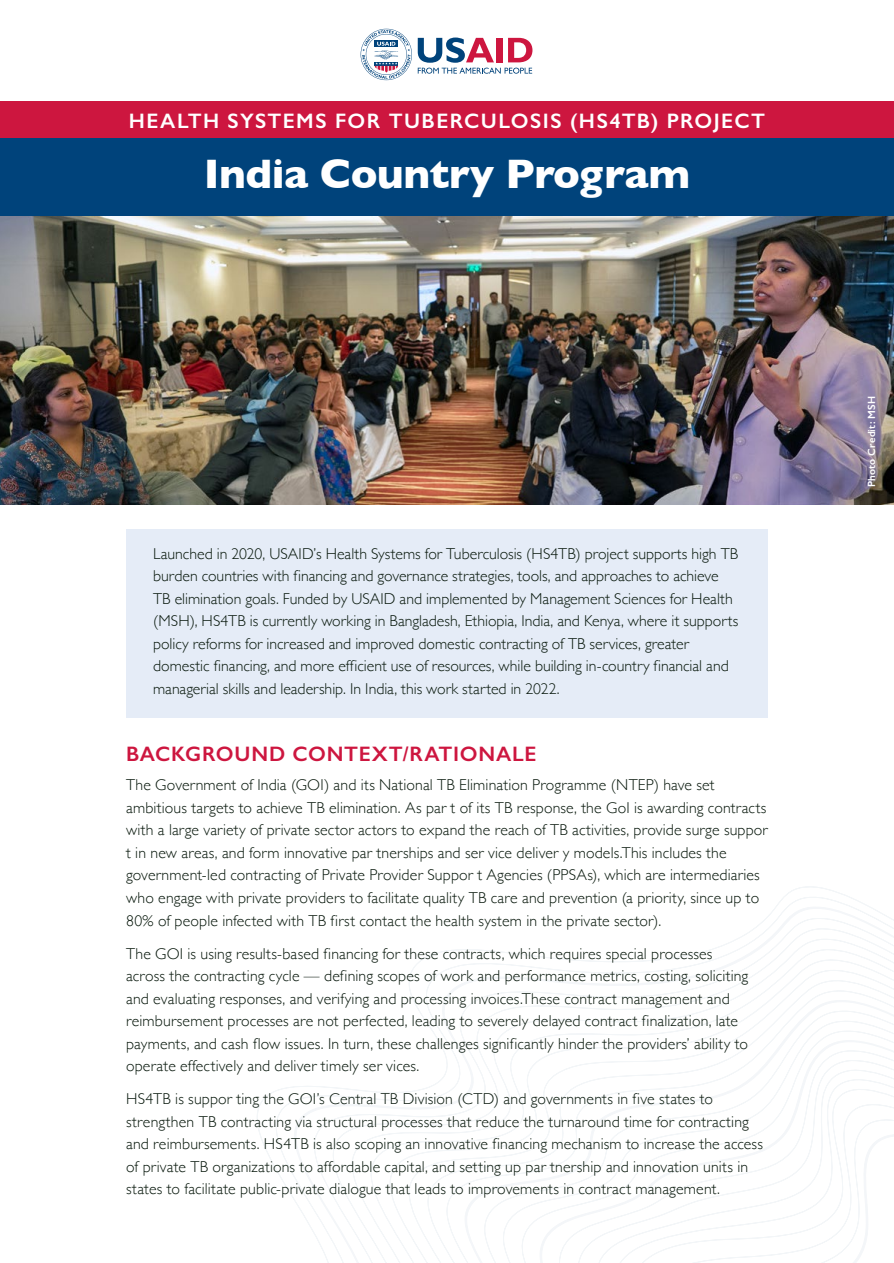
<style>
.page{position:relative;width:894px;height:1263px;background:#fff}
.page>*{position:absolute;margin:0;border:0;box-sizing:border-box;transform-origin:0 0}
.t1{font:700 42px "Gill Sans";letter-spacing:-.01em;color:#fff}
.t2{font:600 21px "Gill Sans";letter-spacing:.065em;color:#fff}
.t3{font:600 21px "Gill Sans";letter-spacing:.035em;color:#cd163f}
.t4{font:300 15.75px/22.5px "Gill Sans";letter-spacing:.01em;color:#07170b}
.t5{font:600 10.5px "Gill Sans";letter-spacing:.025em;color:#fff}
</style>
<div class="page">
<svg style="left:370px;top:948px;width:523px;height:315px"></svg>
<svg style="left:389px;top:959px;width:504px;height:304px"></svg>
<svg style="left:408px;top:969px;width:485px;height:294px"></svg>
<svg style="left:427px;top:979px;width:466px;height:284px"></svg>
<svg style="left:446px;top:989px;width:447px;height:274px"></svg>
<svg style="left:460px;top:998px;width:433px;height:265px"></svg>
<svg style="left:484px;top:1010px;width:409px;height:253px"></svg>
<svg style="left:503px;top:1020px;width:390px;height:243px"></svg>
<svg style="left:521px;top:1030px;width:372px;height:233px"></svg>
<svg style="left:538px;top:1038px;width:355px;height:225px"></svg>
<svg style="left:558px;top:1050px;width:335px;height:213px"></svg>
<svg style="left:577px;top:1059px;width:316px;height:204px"></svg>
<svg style="left:595px;top:1069px;width:298px;height:194px"></svg>
<svg style="left:611px;top:1078px;width:282px;height:185px"></svg>
<svg style="left:630px;top:1088px;width:263px;height:175px"></svg>
<svg style="left:642px;top:1103px;width:251px;height:160px"></svg>
<div style="left:126px;top:530px;width:641px;height:188px;background:#e5ecf7"></div>
<img style="left:0;top:215px;width:893px;height:289px">
<div style="left:0;top:107px;width:893px;height:108px;background:#00437b"></div>
<svg style="left:360px;top:29px;width:172px;height:51px"></svg>
<div style="left:0;top:102px;width:893px;height:36px;background:#cd163f"></div>
<h2 class="t2" style="left:129px;top:108px;width:637px">HEALTH SYSTEMS FOR TUBERCULOSIS (HS4TB) PROJECT</h2>
<h1 class="t1" style="left:204px;top:140px;width:487px">India Country Program</h1>
<p class="t4" style="left:153px;top:541px;width:586px">Launched in 2020, USAID’s Health Systems for Tuberculosis (HS4TB) project supports high TB burden countries with financing and governance strategies, tools, and approaches to achieve TB elimination goals. Funded by USAID and implemented by Management Sciences for Health (MSH), HS4TB is currently working in Bangladesh, Ethiopia, India, and Kenya, where it supports policy reforms for increased and improved domestic contracting of TB services, greater domestic financing, and more efficient use of resources, while building in-country financial and managerial skills and leadership. In India, this work started in 2022.</p>
<h2 class="t3" style="left:126px;top:741px;width:411px">BACKGROUND CONTEXT/RATIONALE</h2>
<p class="t4" style="left:126px;top:773px;width:643px">The Government of India (GOI) and its National TB Elimination Programme (NTEP) have set ambitious targets to achieve TB elimination. As par t of its TB response, the GoI is awarding contracts with a large variety of private sector actors to expand the reach of TB activities, provide surge suppor t in new areas, and form innovative par tnerships and ser vice deliver y models.This includes the government-led contracting of Private Provider Suppor t Agencies (PPSAs), which are intermediaries who engage with private providers to facilitate quality TB care and prevention (a priority, since up to 80% of people infected with TB first contact the health system in the private sector).</p>
<p class="t4" style="left:126px;top:941px;width:623px">The GOI is using results-based financing for these contracts, which requires special processes across the contracting cycle — defining scopes of work and performance metrics, costing, soliciting and evaluating responses, and verifying and processing invoices.These contract management and reimbursement processes are not perfected, leading to severely delayed contract finalization, late payments, and cash flow issues. In turn, these challenges significantly hinder the providers’ ability to operate effectively and deliver timely ser vices.</p>
<p class="t4" style="left:126px;top:1087px;width:638px">HS4TB is suppor ting the GOI’s Central TB Division (CTD) and governments in five states to strengthen TB contracting via structural processes that reduce the turnaround time for contracting and reimbursements. HS4TB is also scoping an innovative financing mechanism to increase the access of private TB organizations to affordable capital, and setting up par tnership and innovation units in states to facilitate public-private dialogue that leads to improvements in contract management.</p>
<p class="t5" style="left:865px;top:487px;width:93px;rotate:-90deg">Photo Credit: MSH</p>
</div>
